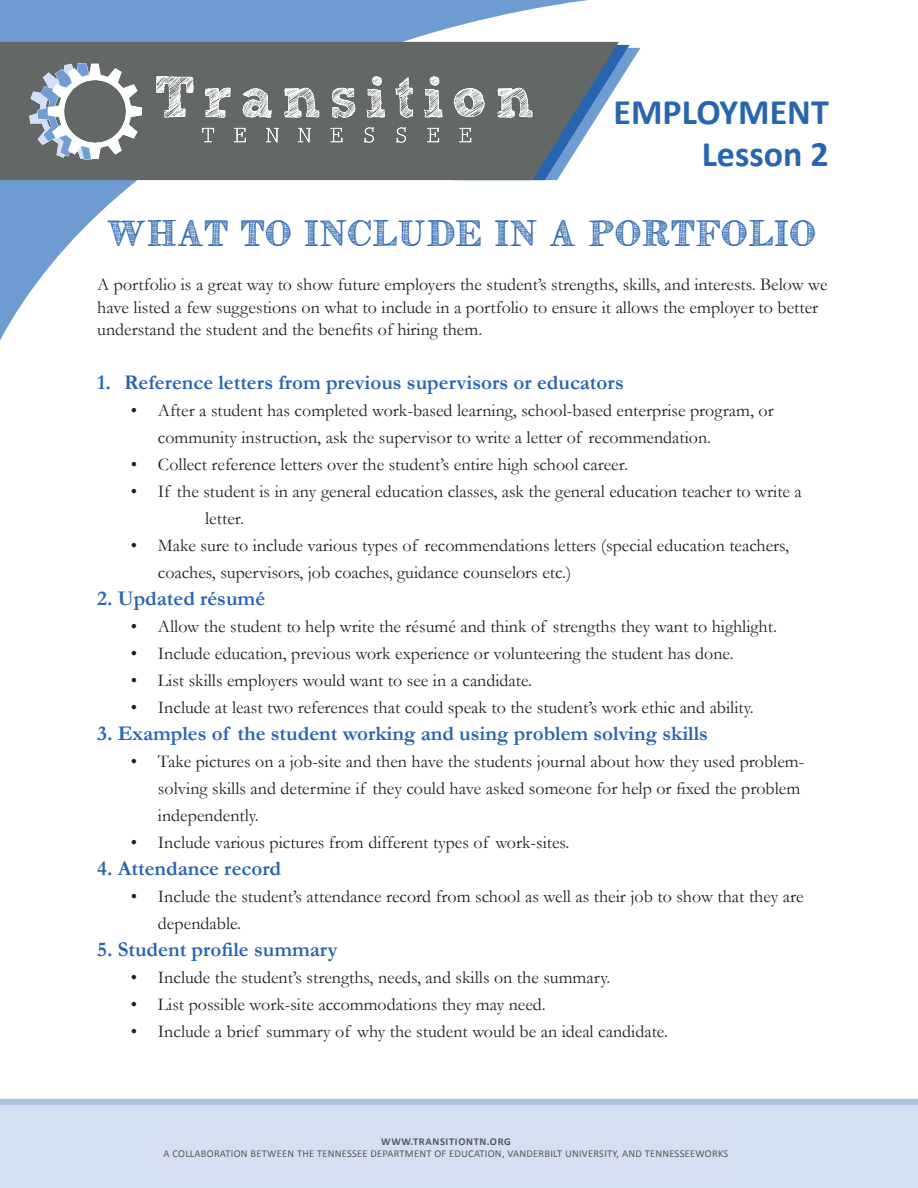
<style>
.page{position:relative;width:918px;height:1188px;background:#fff}
.page>*{position:absolute;margin:0;border:0;box-sizing:border-box;transform-origin:0 0}
.t1{font:700 36px "Calibri";color:#2865b1}
.t2{font:24px "Ornistetfb";color:#2865b1}
.t3{font:700 21px "Garamond";color:#2865b1}
.t4{font:18px/27px "Garamond";color:#231f20}
.t5{font:10.5px "Calibri";letter-spacing:.02em;color:#57585a}
.t6{font:700 10.5px "Calibri";letter-spacing:.06em;color:#57585a}
</style>
<div class="page">
<div style="left:0;top:1099px;width:918px;height:89px;background:#d5dff1"></div>
<svg style="left:0;top:0;width:641px;height:341px"></svg>
<svg style="left:619px;top:45px;width:21px;height:135px"></svg>
<svg style="left:0;top:42px;width:619px;height:138px;background:#737d84"></svg>
<img style="left:6px;top:55px;width:547px;height:109px">
<h1 class="t1" style="left:614px;top:86px;width:217px">EMPLOYMENT</h1>
<h1 class="t1" style="left:702px;top:128px;width:129px">Lesson 2</h1>
<h3 class="t2" style="left:108px;top:220px;width:711px">WHAT TO INCLUDE IN A PORTFOLIO</h3>
<h3 class="t4" style="left:97px;top:273px;width:732px;line-height:22.5px">A portfolio is a great way to show future employers the student’s strengths, skills, and interests. Below we have listed a few suggestions on what to include in a portfolio to ensure it allows the employer to better understand the student and the benefits of hiring them.</h3>
<p class="t3" style="left:97px;top:368px;width:528px">1. Reference letters from previous supervisors or educators</p>
<p class="t4" style="left:158px;top:396px;width:617px;text-indent:-27px">• After a student has completed work-based learning, school-based enterprise program, or community instruction, ask the supervisor to write a letter of recommendation.</p>
<p class="t4" style="left:131px;top:450px;width:499px">• Collect reference letters over the student’s entire high school career.</p>
<p class="t4" style="left:205px;top:477px;width:598px;text-indent:-74px">• If the student is in any general education classes, ask the general education teacher to write a letter.</p>
<p class="t4" style="left:158px;top:531px;width:633px;text-indent:-27px">• Make sure to include various types of recommendations letters (special education teachers, coaches, supervisors, job coaches, guidance counselors etc.)</p>
<p class="t3" style="left:97px;top:584px;width:170px">2. Updated résumé</p>
<p class="t4" style="left:131px;top:612px;width:648px">• Allow the student to help write the résumé and think of strengths they want to highlight.</p>
<p class="t4" style="left:131px;top:639px;width:604px">• Include education, previous work experience or volunteering the student has done.</p>
<p class="t4" style="left:131px;top:666px;width:403px">• List skills employers would want to see in a candidate.</p>
<p class="t4" style="left:131px;top:693px;width:624px">• Include at least two references that could speak to the student’s work ethic and ability.</p>
<p class="t3" style="left:97px;top:719px;width:612px">3. Examples of the student working and using problem solving skills</p>
<p class="t4" style="left:158px;top:747px;width:648px;text-indent:-27px">• Take pictures on a job-site and then have the students journal about how they used problem&shy;solving skills and determine if they could have asked someone for help or fixed the problem independently.</p>
<p class="t4" style="left:131px;top:828px;width:440px">• Include various pictures from different types of work-sites.</p>
<p class="t3" style="left:97px;top:854px;width:185px">4. Attendance record</p>
<p class="t4" style="left:158px;top:882px;width:647px;text-indent:-27px">• Include the student’s attendance record from school as well as their job to show that they are dependable.</p>
<p class="t3" style="left:97px;top:935px;width:242px">5. Student profile summary</p>
<p class="t4" style="left:131px;top:963px;width:481px">• Include the student’s strengths, needs, and skills on the summary.</p>
<p class="t4" style="left:131px;top:990px;width:416px">• List possible work-site accommodations they may need.</p>
<p class="t4" style="left:131px;top:1017px;width:539px">• Include a brief summary of why the student would be an ideal candidate.</p>
<p class="t6" style="left:381px;top:1134px;width:131px">WWW.TRANSITIONTN.ORG</p>
<p class="t5" style="left:164px;top:1147px;width:566px">A COLLABORATION BETWEEN THE TENNESSEE DEPARTMENT OF EDUCATION, VANDERBILT UNIVERSITY, AND TENNESSEEWORKS</p>
</div>
